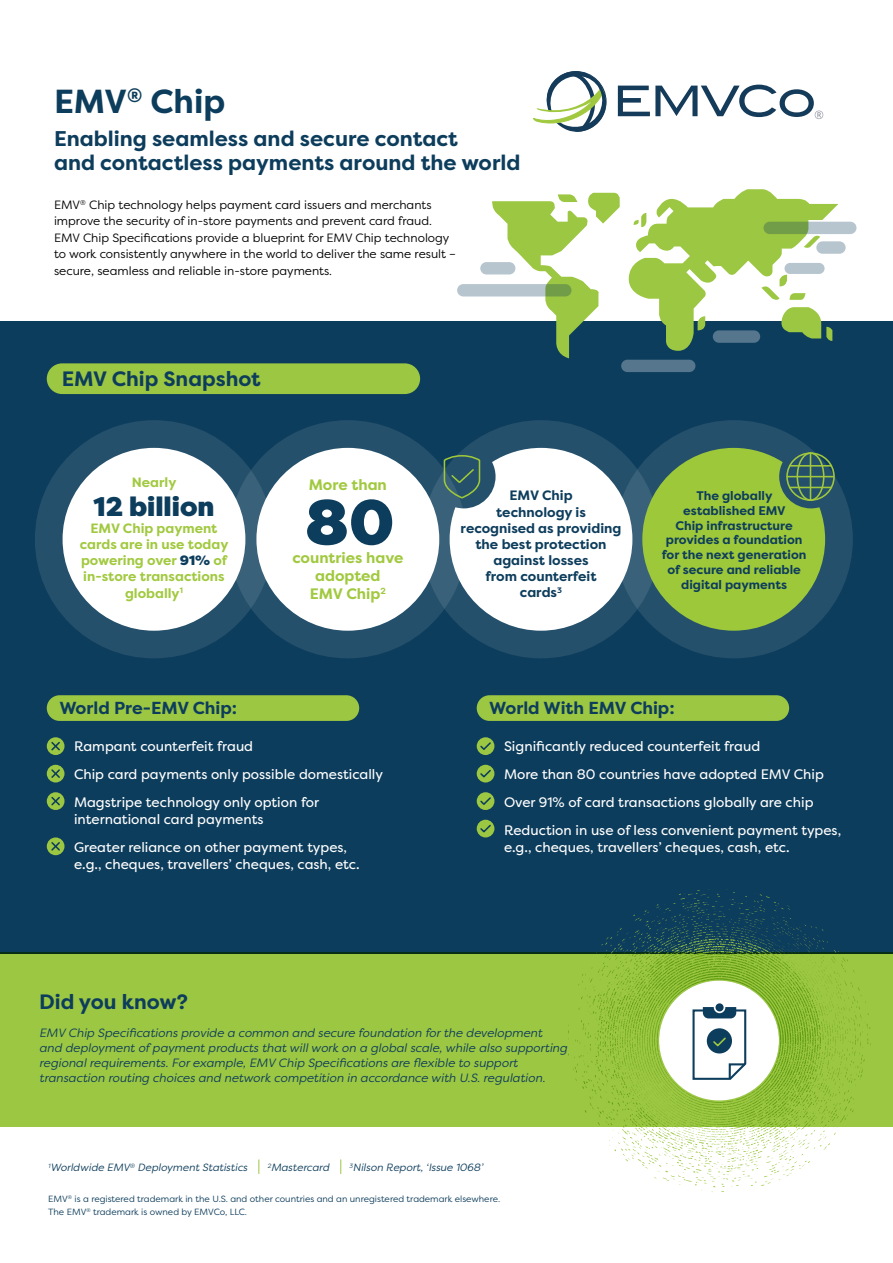
<style>
.page{position:relative;width:893px;height:1263px;background:#fff}
.page>*{position:absolute;margin:0;border:0;box-sizing:border-box;transform-origin:0 0}
.t1{font:900 63.75px "Filson Pro";color:#0d3d5c}
.t2{font:700 33.3px "Filson Pro";color:#0d3d5c}
.t3{font:900 27px "Filson Pro";color:#0d3d5c}
.t4{font:700 21.3px/24px "Filson Pro";color:#0d3d5c}
.t5{font:700 20.7px "Filson Pro";color:#0d3d5c}
.t6{font:700 17.4px "Filson Pro";color:#0d3d5c}
.t7{font:700 15.15px/18.1px "Filson Pro";color:#a1c93f;text-align:center}
.t8{font:13.8px/27.8px "Filson Pro";color:#fff}
.t9{font:700 13.65px/16px "Filson Pro";color:#0d3d5c;text-align:center}
.t10{font:700 13.5px/16.2px "Filson Pro";color:#a1c93f;text-align:center}
.t11{font:700 12.45px/14.9px "Filson Pro";color:#0d3d5c;text-align:center}
.t12{font:italic 12px/15px "Filson Pro";color:#0d3d5c}
.t13{font:12px/16.5px "Filson Pro";color:#000}
.t14{font:italic 10.5px "Filson Pro";color:#0d3d5c}
.t15{font:9px/13.5px "Filson Pro";color:#0d3d5c}
.s1{font-weight:900;color:#0d3d5c}
</style>
<div class="page">
<div style="left:0;top:952px;width:893px;height:175px;background:#9cc742"></div>
<div style="left:0;top:321px;width:893px;height:633px;background:#0d3d5c"></div>
<div style="left:47px;top:363px;width:373px;height:31px;background:#9cc742;border-radius:15px"></div>
<svg style="left:491px;top:193px;width:129px;height:165px"></svg>
<svg style="left:629px;top:189px;width:209px;height:162px"></svg>
<div style="left:816px;top:241px;width:30px;height:13px;background:#b6c5ce;border-radius:6px"></div>
<svg style="left:763px;top:222px;width:93px;height:12px"></svg>
<div style="left:713px;top:330px;width:47px;height:13px;background:#55768c;border-radius:6px"></div>
<div style="left:621px;top:360px;width:74px;height:12px;background:#55768c;border-radius:6px"></div>
<svg style="left:457px;top:284px;width:114px;height:12px"></svg>
<div style="left:480px;top:262px;width:35px;height:12px;background:#b6c5ce;border-radius:6px"></div>
<div style="left:229px;top:420px;width:238px;height:238px;background:#24506b;border-radius:50%"></div>
<div style="left:256px;top:448px;width:183px;height:183px;background:#fff;border-radius:50%"></div>
<svg style="left:35px;top:420px;width:238px;height:238px;background:#325b74"></svg>
<div style="left:63px;top:448px;width:182px;height:183px;background:#fff;border-radius:50%"></div>
<svg style="left:422px;top:420px;width:238px;height:238px;background:#41677f"></svg>
<svg style="left:615px;top:420px;width:238px;height:238px;background:#27526c"></svg>
<hr style="left:790px;top:465px;width:41px;height:2px;background:#a1c73d">
<hr style="left:787px;top:476px;width:46px;height:1px;background:#a1c73d">
<hr style="left:790px;top:487px;width:41px;height:1px;background:#a1c73d">
<svg style="left:642px;top:448px;width:183px;height:183px;background:#81ac45"></svg>
<svg style="left:443px;top:448px;width:189px;height:183px;background:#c5d1d7"></svg>
<div style="left:47px;top:737px;width:18px;height:18px;background:#9cc742;border-radius:50%"></div>
<svg style="left:51px;top:742px;width:9px;height:9px"></svg>
<div style="left:47px;top:765px;width:18px;height:17px;background:#9cc742;border-radius:50%"></div>
<svg style="left:51px;top:769px;width:9px;height:9px"></svg>
<div style="left:47px;top:792px;width:18px;height:18px;background:#9cc742;border-radius:50%"></div>
<svg style="left:51px;top:797px;width:9px;height:9px"></svg>
<svg style="left:47px;top:837px;width:18px;height:18px"></svg>
<svg style="left:50px;top:840px;width:11px;height:12px"></svg>
<div style="left:47px;top:695px;width:312px;height:26px;background:#9cc742;border-radius:13px"></div>
<div style="left:477px;top:695px;width:312px;height:26px;background:#9cc742;border-radius:13px"></div>
<div style="left:477px;top:737px;width:17px;height:18px;background:#9cc742;border-radius:50%"></div>
<svg style="left:480px;top:742px;width:11px;height:8px"></svg>
<div style="left:477px;top:765px;width:17px;height:17px;background:#9cc742;border-radius:50%"></div>
<svg style="left:480px;top:769px;width:11px;height:9px"></svg>
<div style="left:477px;top:792px;width:17px;height:18px;background:#9cc742;border-radius:50%"></div>
<svg style="left:480px;top:797px;width:11px;height:8px"></svg>
<div style="left:477px;top:820px;width:17px;height:17px;background:#9cc742;border-radius:50%"></div>
<svg style="left:480px;top:824px;width:11px;height:9px"></svg>
<svg style="left:258px;top:1159px;width:1px;height:15px"></svg>
<svg style="left:340px;top:1159px;width:1px;height:15px"></svg>
<svg style="left:533px;top:71px;width:74px;height:61px"></svg>
<svg style="left:618px;top:85px;width:205px;height:34px"></svg>
<svg style="left:568px;top:889px;width:303px;height:303px"></svg>
<svg style="left:568px;top:954px;width:303px;height:173px"></svg>
<div style="left:659px;top:981px;width:120px;height:119px;background:#fff;border-radius:50%"></div>
<div style="left:715px;top:1003px;width:9px;height:8px;background:#0d3d5c;border-radius:50%"></div>
<svg style="left:692px;top:1007px;width:55px;height:73px"></svg>
<h2 class="t2" style="left:54px;top:81px;width:173px">EMV<sup>®</sup> Chip</h2>
<h3 class="t4" style="left:54px;top:127px;width:468px">Enabling seamless and secure contact<br>and contactless payments around the world</h3>
<p class="t13" style="left:54px;top:196px;width:404px">EMV<sup>®</sup> Chip technology helps payment card issuers and merchants improve the security of in-store payments and prevent card fraud.<br>EMV Chip Specifications provide a blueprint for EMV Chip technology to work consistently anywhere in the world to deliver the same result – secure, seamless and reliable in-store payments.</p>
<h3 class="t5" style="left:62px;top:365px;width:201px">EMV Chip Snapshot</h3>
<p class="t10" style="left:132px;top:475px;width:46px">Nearly</p>
<h3 class="t3" style="left:93px;top:490px;width:123px">12 billion</h3>
<p class="t10" style="left:80px;top:520px;width:150px">EMV Chip payment cards are in use today powering over <span class="s1">91%</span> of in-store transactions globally<sup>1</sup></p>
<p class="t7" style="left:309px;top:476px;width:80px">More than</p>
<h1 class="t1" style="left:305px;top:482px;width:91px">80</h1>
<p class="t7" style="left:310px;top:567px;width:77px">adopted<br>EMV Chip<sup>2</sup></p>
<p class="t7" style="left:292px;top:549px;width:113px">countries have</p>
<p class="t9" style="left:461px;top:488px;width:162px">EMV Chip<br>technology is recognised as providing the best protection against losses<br>from counterfeit<br>cards<sup>3</sup></p>
<p class="t11" style="left:662px;top:488px;width:146px">The globally established EMV<br>Chip infrastructure provides a foundation for the next generation of secure and reliable digital payments</p>
<p class="t6" style="left:59px;top:697px;width:179px">World Pre-EMV Chip:</p>
<p class="t6" style="left:489px;top:697px;width:187px">World With EMV Chip:</p>
<p class="t8" style="left:74px;top:732px;width:311px">Rampant counterfeit fraud<br>Chip card payments only possible domestically<br>Magstripe technology only option for</p>
<p class="t8" style="left:74px;top:805px;width:275px">international card payments<br>Greater reliance on other payment types,</p>
<p class="t8" style="left:74px;top:850px;width:287px">e.g., cheques, travellers’ cheques, cash, etc.</p>
<h3 class="t5" style="left:39px;top:989px;width:150px">Did you know?</h3>
<p class="t8" style="left:504px;top:732px;width:339px">Significantly reduced counterfeit fraud<br>More than 80 countries have adopted EMV Chip Over 91% of card transactions globally are chip Reduction in use of less convenient payment types,</p>
<p class="t8" style="left:504px;top:833px;width:287px">e.g., cheques, travellers’ cheques, cash, etc.</p>
<p class="t12" style="left:39px;top:1025px;width:529px">EMV Chip Specifications provide a common and secure foundation for the development and deployment of payment products that will work on a global scale, while also supporting regional requirements. For example, EMV Chip Specifications are flexible to support transaction routing choices and network competition in accordance with U.S. regulation.</p>
<p class="t14" style="left:48px;top:1160px;width:201px"><sup>1</sup>Worldwide EMV<sup>®</sup> Deployment Statistics</p>
<p class="t14" style="left:267px;top:1160px;width:63px"><sup>2</sup>Mastercard</p>
<p class="t14" style="left:349px;top:1160px;width:135px"><sup>3</sup>Nilson Report, ‘Issue 1068’</p>
<p class="t15" style="left:48px;top:1191px;width:453px">EMV<sup>®</sup> is a registered trademark in the U.S. and other countries and an unregistered trademark elsewhere.<br>The EMV<sup>®</sup> trademark is owned by EMVCo, LLC.</p>
</div>
